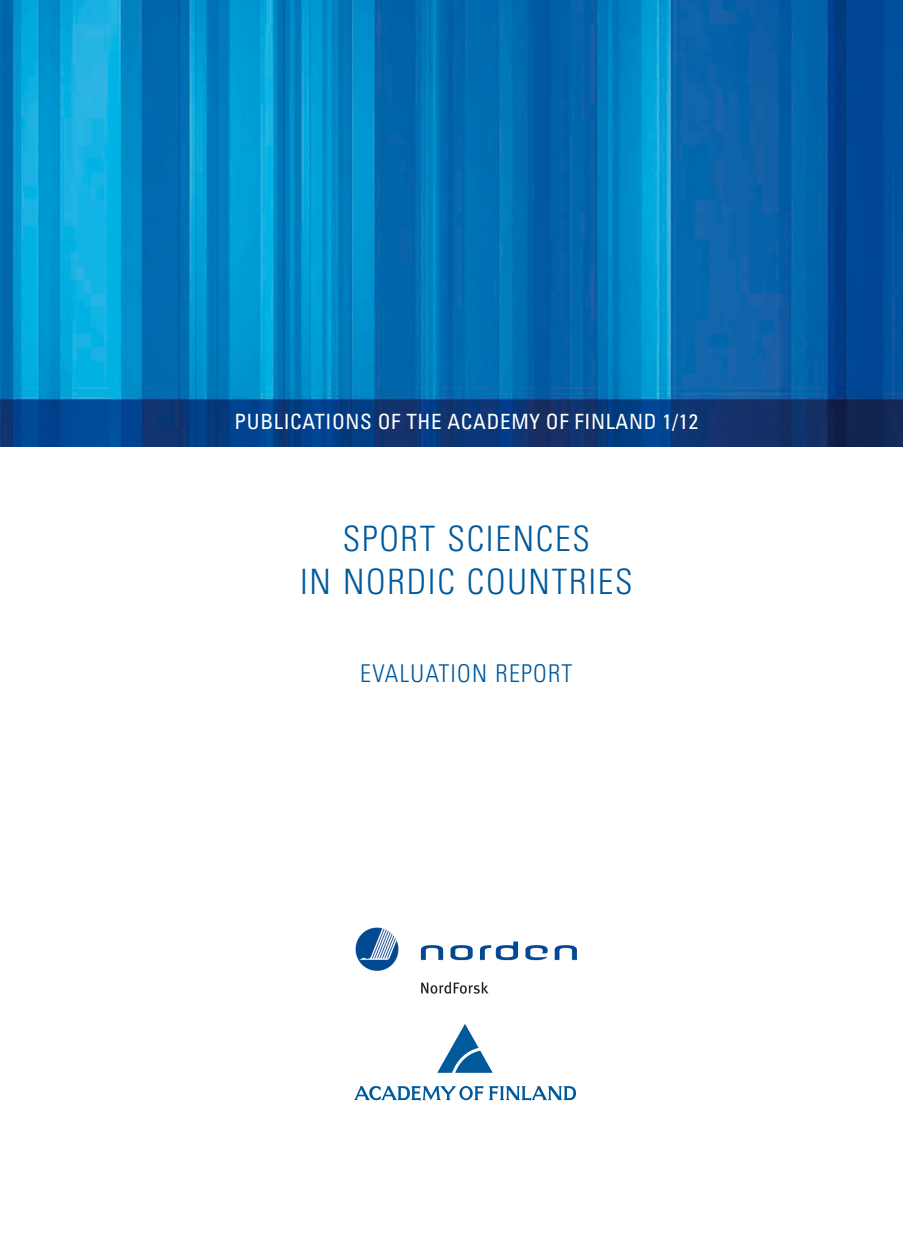
<style>
.page{position:relative;width:903px;height:1241px;background:#fff}
.page>*{position:absolute;margin:0;border:0;box-sizing:border-box;transform-origin:0 0}
.Uusi_kannen_otsikko{font:300 condensed 35px/42.2px "Univers LT Std";letter-spacing:.05em;color:#00599b;text-align:center}
.Kannen_alaotsikko{font:300 condensed 24.5px "Univers LT Std";letter-spacing:.05em;color:#00599b}
.Kannen_palkkiteksti{font:condensed 21px "Univers LT Std";letter-spacing:.03em;color:#fff}
</style>
<div class="page">
<svg style="left:437px;top:1024px;width:56px;height:48px"></svg>
<svg style="left:354px;top:1086px;width:222px;height:14px"></svg>
<img style="left:0;top:0;width:903px;height:446px">
<img style="left:355px;top:927px;width:221px;height:66px">
<p class="Kannen_palkkiteksti" style="left:235px;top:408px;width:465px">PUBLICATIONS OF THE ACADEMY OF FINLAND 1/12</p>
<p class="Uusi_kannen_otsikko" style="left:300px;top:518px;width:334px">SPORT SCIENCES<br>IN NORDIC COUNTRIES</p>
<p class="Kannen_alaotsikko" style="left:360px;top:659px;width:214px">EVALUATION REPORT</p>
</div>
